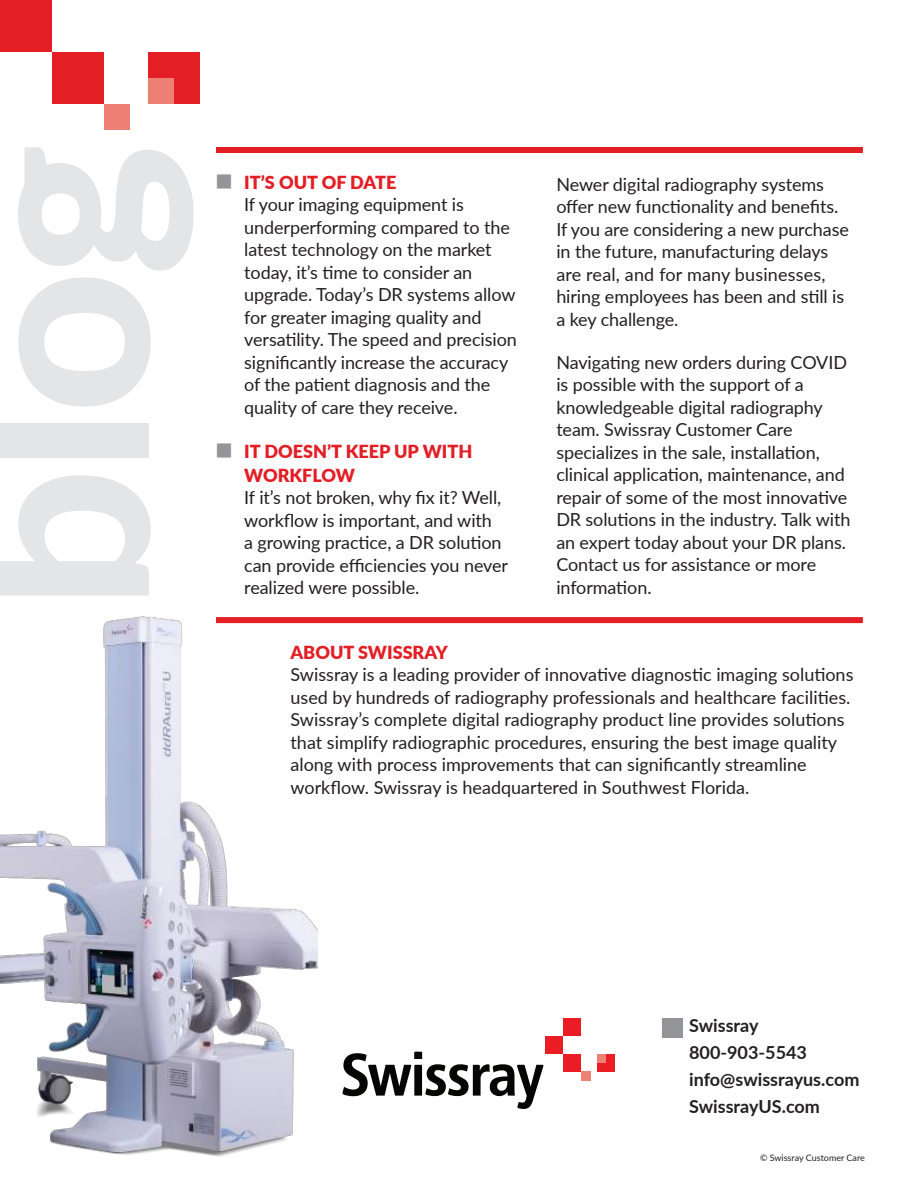
<style>
.page{position:relative;width:918px;height:1188px;background:#fff}
.page>*{position:absolute;margin:0;border:0;box-sizing:border-box;transform-origin:0 0}
.t1{font:800 249.3px "Lato";color:#e4e5e7}
.t2{font:18px/22.5px "Lato";letter-spacing:-.005em;color:#231f20}
.t3{font:700 18px/27px "Lato";color:#231f20}
.t4{font:900 18px/24px "Lato";color:#e31e24}
.t5{font:9px "Lato";color:#231f20}
.s1{font-family:"Instantdecor";font-size:25.5px;color:#939598}
.s2{font-weight:900;color:#e31e24}
.s3{font-family:"Instantdecor";font-weight:400;font-size:25.5px;color:#939598}
</style>
<div class="page">
<div style="left:216px;top:147px;width:647px;height:6px;background:#e31e24"></div>
<div style="left:216px;top:617px;width:647px;height:6px;background:#e31e24"></div>
<div style="left:662px;top:1018px;width:21px;height:19px;background:#939598"></div>
<img style="left:0;top:616px;width:318px;height:541px">
<div style="left:0;top:0;width:52px;height:52px;background:#e31e24"></div>
<div style="left:52px;top:52px;width:52px;height:52px;background:#e31e24"></div>
<div style="left:148px;top:52px;width:52px;height:52px;background:#e31e24"></div>
<div style="left:148px;top:78px;width:26px;height:26px;background:#ed7f75"></div>
<div style="left:104px;top:104px;width:26px;height:26px;background:#ed7f75"></div>
<div style="left:563px;top:1018px;width:18px;height:18px;background:#e91d23"></div>
<div style="left:545px;top:1036px;width:18px;height:18px;background:#e91d23"></div>
<div style="left:563px;top:1054px;width:18px;height:18px;background:#e91d23"></div>
<div style="left:597px;top:1054px;width:18px;height:18px;background:#e91d23"></div>
<div style="left:581px;top:1072px;width:9px;height:9px;background:#ed7f75"></div>
<div style="left:597px;top:1054px;width:9px;height:9px;background:#ed7f75"></div>
<svg style="left:342px;top:1052px;width:202px;height:57px"></svg>
<h1 class="t1" style="left:-37px;top:610px;width:468px;rotate:-90deg">blog</h1>
<p class="t2" style="left:244px;top:170px;width:274px;text-indent:-28px"><span class="s1">q</span> <span class="s2">IT’S OUT OF DATE<br></span>If your imaging equipment is underperforming compared to the latest technology on the market today, it’s time to consider an upgrade. Today’s DR systems allow for greater imaging quality and versatility. The speed and precision significantly increase the accuracy of the patient diagnosis and the quality of care they receive.</p>
<p class="t4" style="left:244px;top:441px;width:230px;text-indent:-28px"><span class="s3">q</span> IT DOESN’T KEEP UP WITH<br>WORKFLOW</p>
<p class="t2" style="left:244px;top:486px;width:265px">If it’s not broken, why fix it? Well, workflow is important, and with<br>a growing practice, a DR solution can provide efficiencies you never realized were possible.</p>
<p class="t2" style="left:556px;top:172px;width:294px">Newer digital radiography systems offer new functionality and benefits.<br>If you are considering a new purchase in the future, manufacturing delays are real, and for many businesses, hiring employees has been and still is a key challenge.</p>
<p class="t2" style="left:556px;top:350px;width:296px">Navigating new orders during COVID is possible with the support of a knowledgeable digital radiography team. Swissray Customer Care specializes in the sale, installation, clinical application, maintenance, and repair of some of the most innovative DR solutions in the industry. Talk with an expert today about your DR plans.<br>Contact us for assistance or more information.</p>
<p class="t4" style="left:291px;top:642px;width:159px">ABOUT SWISSRAY</p>
<p class="t2" style="left:291px;top:663px;width:564px">Swissray is a leading provider of innovative diagnostic imaging solutions used by hundreds of radiography professionals and healthcare facilities.<br>Swissray’s complete digital radiography product line provides solutions that simplify radiographic procedures, ensuring the best image quality along with process improvements that can significantly streamline workflow. Swissray is headquartered in Southwest Florida.</p>
<p class="t3" style="left:689px;top:1014px;width:172px">Swissray<br>800-903-5543 info@swissrayus.com<br>SwissrayUS.com</p>
<p class="t5" style="left:760px;top:1151px;width:106px">© Swissray Customer Care</p>
</div>
